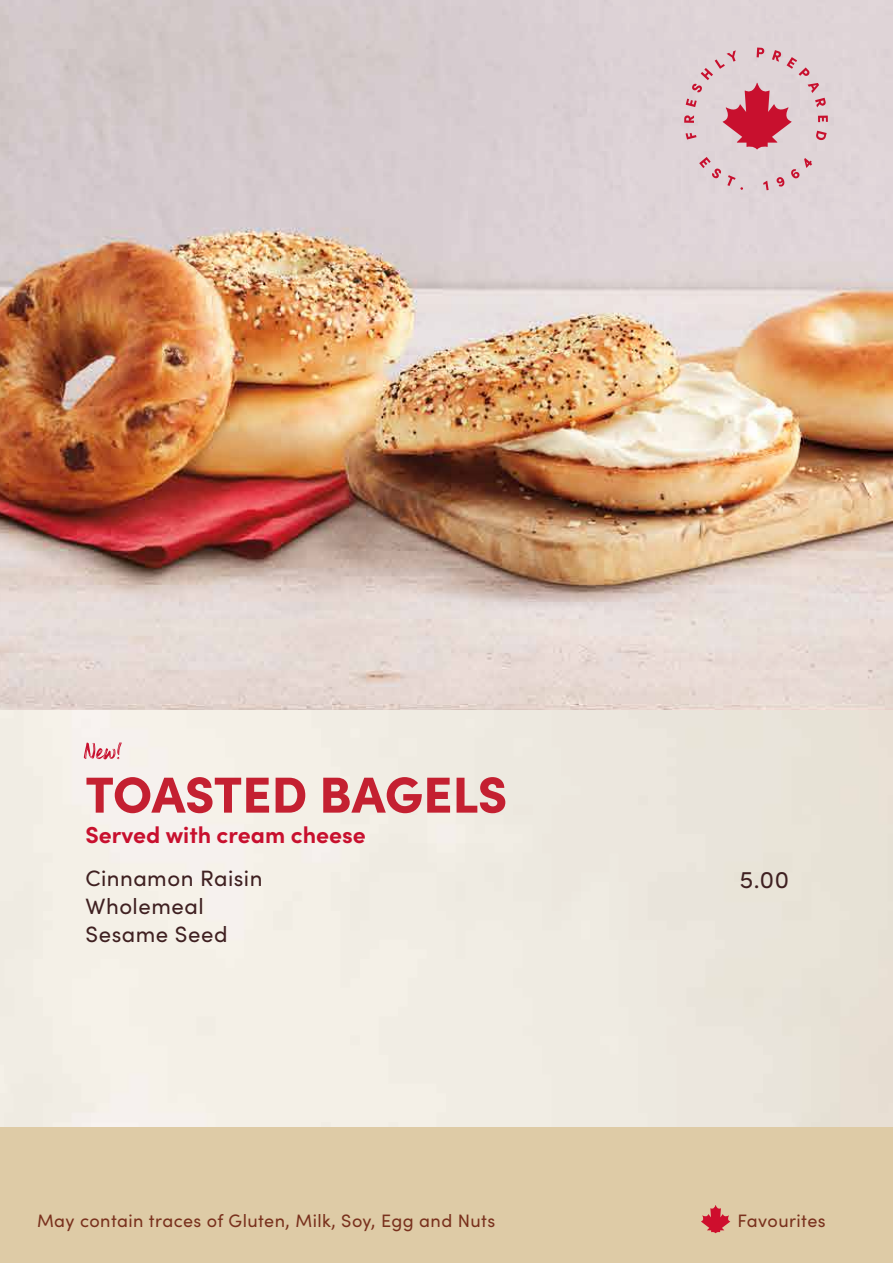
<style>
.page{position:relative;width:893px;height:1263px;background:#fff}
.page>*{position:absolute;margin:0;border:0;box-sizing:border-box;transform-origin:0 0}
.t1{font:900 50.7px "Sofia Pro";letter-spacing:-.01em;color:#c42031}
.t2{font:24.15px "Sofia Pro";color:#3f2021}
.t3{font:700 23.1px "Sofia Pro";color:#c8102e}
.t4{font:22.2px/27.8px "Sofia Pro";letter-spacing:.02em;color:#3f2021}
.t5{font:18px "Sofia Pro";letter-spacing:.025em;color:#79311d}
</style>
<div class="page">
<div style="left:0;top:1128px;width:893px;height:135px;background:#decba6"></div>
<svg style="left:701px;top:1205px;width:29px;height:28px"></svg>
<img style="left:0;top:0;width:893px;height:709px">
<svg style="left:84px;top:742px;width:38px;height:17px"></svg>
<svg style="left:699px;top:157px;width:22px;height:22px"></svg>
<svg style="left:727px;top:175px;width:16px;height:15px"></svg>
<svg style="left:763px;top:181px;width:6px;height:9px"></svg>
<svg style="left:776px;top:177px;width:9px;height:10px"></svg>
<svg style="left:791px;top:158px;width:21px;height:21px"></svg>
<svg style="left:684px;top:48px;width:144px;height:101px;background:#daabb4"></svg>
<h1 class="t1" style="left:85px;top:755px;width:423px">TOASTED BAGELS</h1>
<p class="t3" style="left:85px;top:817px;width:282px">Served with cream cheese</p>
<p class="t4" style="left:85px;top:863px;width:178px">Cinnamon Raisin<br>Wholemeal<br>Sesame Seed</p>
<h2 class="t2" style="left:740px;top:862px;width:51px">5.00</h2>
<p class="t5" style="left:37px;top:1207px;width:460px">May contain traces of Gluten, Milk, Soy, Egg and Nuts</p>
<p class="t5" style="left:737px;top:1208px;width:90px">Favourites</p>
</div>
